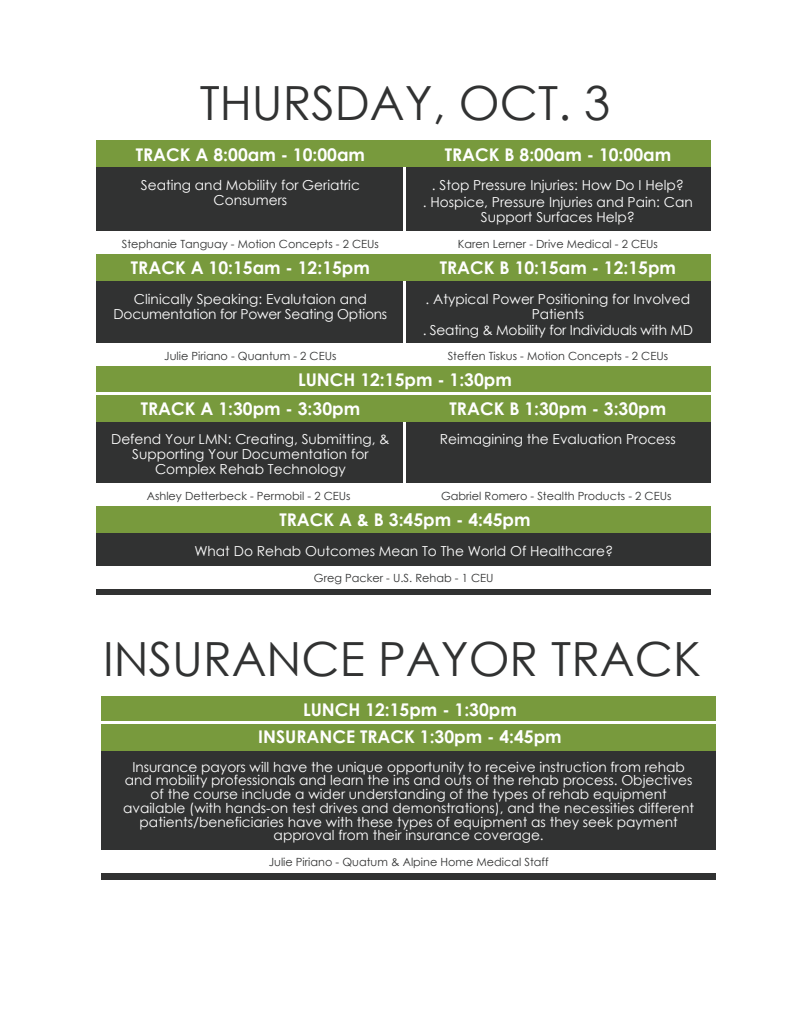
<style>
.page{position:relative;width:810px;height:1035px;background:#fff}
.page>*{position:absolute;margin:0;border:0;box-sizing:border-box;transform-origin:0 0}
.t1{font:47.12px "Century Gothic";color:#313232}
.t2{font:700 17.5px/29.4px "Century Gothic";color:#fff}
.t3{font:13.75px/13.8px "Century Gothic";color:#fff;text-align:center}
.t4{font:11.25px "Century Gothic";color:#313232}
</style>
<div class="page">
<div style="left:96px;top:141px;width:615px;height:454px;background:#313232"></div>
<hr style="left:404px;top:135px;width:2px;height:395px;background:#fff">
<div style="left:96px;top:254px;width:615px;height:26px;background:#789a3d"></div>
<div style="left:96px;top:141px;width:615px;height:26px;background:#789a3d"></div>
<div style="left:88px;top:232px;width:642px;height:22px;background:#fff"></div>
<div style="left:83px;top:344px;width:642px;height:22px;background:#fff"></div>
<div style="left:96px;top:366px;width:615px;height:27px;background:#789a3d"></div>
<hr style="left:40px;top:393px;width:724px;height:2px;background:#fff">
<div style="left:96px;top:395px;width:615px;height:26px;background:#789a3d"></div>
<div style="left:81px;top:484px;width:642px;height:22px;background:#fff"></div>
<div style="left:96px;top:506px;width:615px;height:27px;background:#789a3d"></div>
<div style="left:83px;top:566px;width:642px;height:23px;background:#fff"></div>
<div style="left:101px;top:696px;width:615px;height:184px;background:#313232"></div>
<div style="left:101px;top:696px;width:615px;height:27px;background:#789a3d"></div>
<hr style="left:40px;top:721px;width:724px;height:3px;background:#fff">
<div style="left:101px;top:724px;width:615px;height:26px;background:#789a3d"></div>
<div style="left:88px;top:850px;width:642px;height:23px;background:#fff"></div>
<h1 class="t1" style="left:200px;top:70px;width:412px">THURSDAY, OCT. 3</h1>
<p class="t2" style="left:136px;top:139px;width:231px">TRACK A 8:00am - 10:00am</p>
<p class="t2" style="left:445px;top:139px;width:228px">TRACK B 8:00am - 10:00am</p>
<p class="t3" style="left:423px;top:177px;width:271px;line-height:15.5px">. Stop Pressure Injuries: How Do I Help?<br>. Hospice, Pressure Injuries and Pain: Can<br>Support Surfaces Help?</p>
<p class="t4" style="left:122px;top:236px;width:259px">Stephanie Tanguay - Motion Concepts - 2 CEUs</p>
<p class="t4" style="left:458px;top:236px;width:202px">Karen Lerner - Drive Medical - 2 CEUs</p>
<p class="t3" style="left:141px;top:178px;width:221px;line-height:15px">Seating and Mobility for Geriatric<br>Consumers</p>
<p class="t2" style="left:131px;top:253px;width:241px">TRACK A 10:15am - 12:15pm</p>
<p class="t2" style="left:440px;top:253px;width:238px">TRACK B 10:15am - 12:15pm</p>
<p class="t3" style="left:114px;top:291px;width:275px;line-height:15px">Clinically Speaking: Evalutaion and<br>Documentation for Power Seating Options</p>
<p class="t3" style="left:423px;top:291px;width:272px;line-height:15.5px">. Atypical Power Positioning for Involved<br>Patients<br>. Seating &amp; Mobility for Individuals with MD</p>
<p class="t4" style="left:164px;top:348px;width:174px">Julie Piriano - Quantum - 2 CEUs</p>
<p class="t4" style="left:448px;top:348px;width:222px">Steffen Tiskus - Motion Concepts - 2 CEUs</p>
<p class="t2" style="left:141px;top:364px;width:373px;text-indent:157px">LUNCH 12:15pm - 1:30pm<br>TRACK A 1:30pm - 3:30pm</p>
<p class="t2" style="left:450px;top:394px;width:218px">TRACK B 1:30pm - 3:30pm</p>
<p class="t3" style="left:111px;top:431px;width:280px;line-height:15px">Defend Your LMN: Creating, Submitting, &amp;<br>Supporting Your Documentation for<br>Complex Rehab Technology</p>
<p class="t3" style="left:440px;top:432px;width:237px">Reimagining the Evaluation Process</p>
<p class="t4" style="left:147px;top:488px;width:205px">Ashley Detterbeck - Permobil - 2 CEUs</p>
<p class="t4" style="left:441px;top:488px;width:232px">Gabriel Romero - Stealth Products - 2 CEUs</p>
<p class="t2" style="left:279px;top:504px;width:253px">TRACK A &amp; B 3:45pm - 4:45pm</p>
<p class="t3" style="left:194px;top:544px;width:420px">What Do Rehab Outcomes Mean To The World Of Healthcare?</p>
<p class="t4" style="left:314px;top:570px;width:181px">Greg Packer - U.S. Rehab - 1 CEU</p>
<h1 class="t1" style="left:103px;top:626px;width:599px">INSURANCE PAYOR TRACK</h1>
<p class="t2" style="left:258px;top:695px;width:305px;line-height:27.5px;text-align:center">LUNCH 12:15pm - 1:30pm<br>INSURANCE TRACK 1:30pm - 4:45pm</p>
<p class="t3" style="left:123px;top:760px;width:573px">Insurance payors will have the unique opportunity to receive instruction from rehab and mobility professionals and learn the ins and outs of the rehab process. Objectives of the course include a wider understanding of the types of rehab equipment available (with hands-on test drives and demonstrations), and the necessities different patients/beneficiaries have with these types of equipment as they seek payment approval from their insurance coverage.</p>
<p class="t4" style="left:269px;top:854px;width:281px">Julie Piriano - Quatum &amp; Alpine Home Medical Staff</p>
</div>
